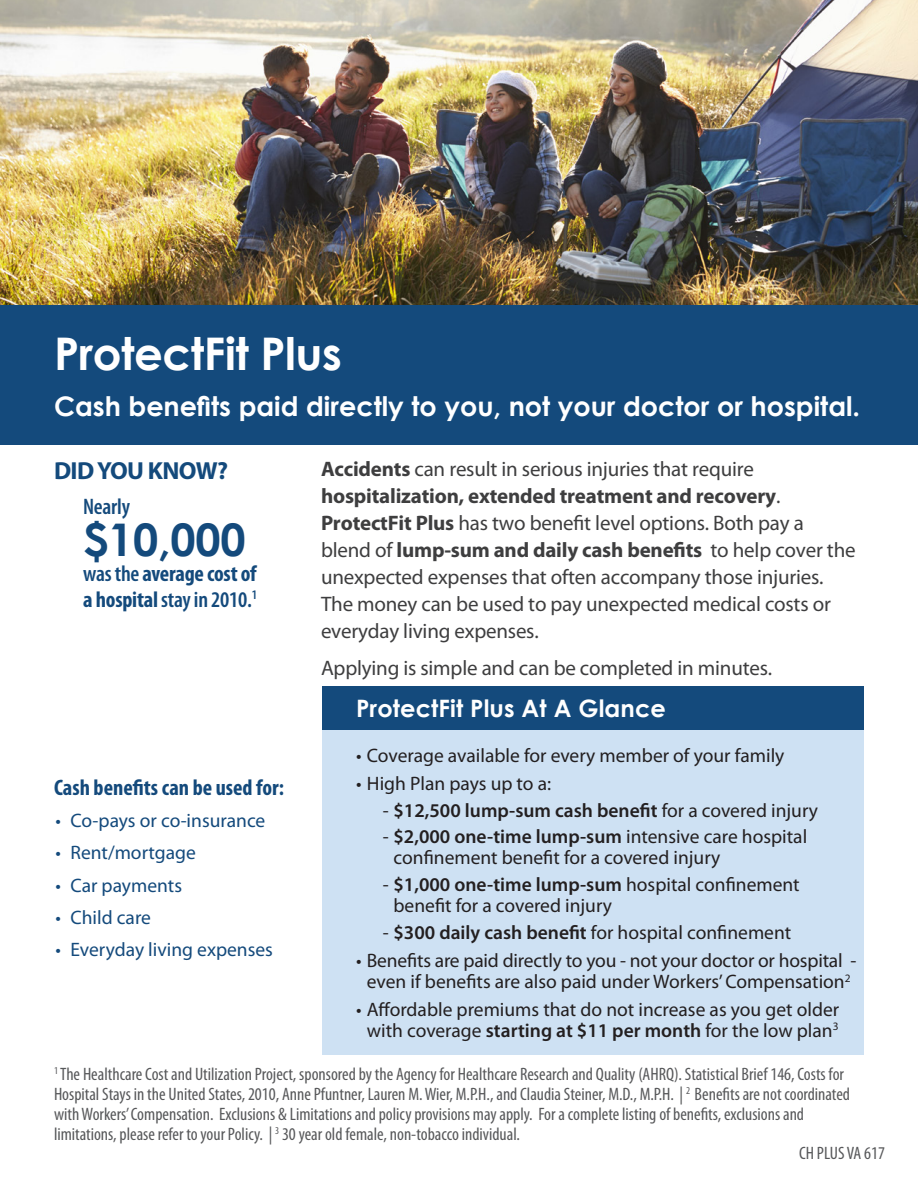
<style>
.page{position:relative;width:918px;height:1188px;background:#fff}
.page>*{position:absolute;margin:0;border:0;box-sizing:border-box;transform-origin:0 0}
.t1{font:700 45px "Century Gothic";letter-spacing:-.01em;color:#fff}
.body{font:700 45px "Century Gothic";color:#144a7c}
.t2{font:700 27px "Century Gothic";color:#fff}
.body-2{font:700 24.75px "Myriad Pro";letter-spacing:-.025em;color:#144a7c}
.t3{font:700 24px "Century Gothic";letter-spacing:.005em;color:#fff}
.body-3{font:700 condensed 22.5px/25.5px "Myriad Pro";color:#144a7c}
.body-4{font:600 condensed 22.5px "Myriad Pro";letter-spacing:-.01em;color:#144a7c}
.t4{font:21px/27px "Myriad Pro";letter-spacing:-.01em;color:#3e3e3f}
.t5{font:19.5px/21px "Myriad Pro";color:#231f20}
.t6{font:19.5px "Myriad Pro";color:#144a7c}
.t7{font:600 19.5px "Myriad Pro";color:#231f20}
.t8{font:condensed 18px/20.2px "Myriad Pro";color:#57585a}
.s1{font-weight:600}
.s2{font-weight:700}
.s3{font-weight:400}
</style>
<div class="page">
<img style="left:0;top:0;width:918px;height:305px">
<div style="left:322px;top:687px;width:542px;height:43px;background:#144a7c"></div>
<div style="left:322px;top:730px;width:542px;height:324px;background:#cee1f3"></div>
<div style="left:0;top:305px;width:918px;height:139px;background:#144a7c"></div>
<p class="t1" style="left:54px;top:319px;width:289px">ProtectFit Plus</p>
<p class="t2" style="left:54px;top:386px;width:808px">Cash benefits paid directly to you, not your doctor or hospital.</p>
<p class="body-2" style="left:54px;top:455px;width:176px">DID YOU KNOW?</p>
<p class="body-4" style="left:83px;top:494px;width:48px">Nearly</p>
<p class="body" style="left:83px;top:505px;width:164px">$10,000</p>
<p class="body-3" style="left:83px;top:560px;width:175px"><span class="s1">was the</span> average cost of a hospital <span class="s1">stay in 2010.</span><sup>1</sup></p>
<p class="body-3" style="left:54px;top:774px;width:232px">Cash benefits can be used for:</p>
<p class="t6" style="left:56px;top:808px;width:211px">• Co-pays or co-insurance</p>
<p class="t6" style="left:56px;top:841px;width:142px">• Rent/mortgage</p>
<p class="t6" style="left:56px;top:873px;width:128px">• Car payments</p>
<p class="t6" style="left:56px;top:905px;width:97px">• Child care</p>
<p class="t6" style="left:56px;top:937px;width:219px">• Everyday living expenses</p>
<p class="t4" style="left:321px;top:455px;width:536px"><span class="s2">Accidents</span> can result in serious injuries that require <span class="s2">hospitalization, extended treatment and recovery</span>.<br><span class="s2">ProtectFit Plus</span> has two benefit level options. Both pay a blend of <span class="s2">lump-sum and daily cash benefits</span> to help cover the unexpected expenses that often accompany those injuries.<br>The money can be used to pay unexpected medical costs or everyday living expenses.</p>
<p class="t4" style="left:321px;top:654px;width:453px">Applying is simple and can be completed in minutes.</p>
<p class="t3" style="left:356px;top:690px;width:311px">ProtectFit Plus At A Glance</p>
<p class="t5" style="left:356px;top:745px;width:430px">• Coverage available for every member of your family</p>
<p class="t5" style="left:356px;top:772px;width:197px">• High Plan pays up to a:</p>
<p class="t7" style="left:383px;top:798px;width:437px"><span class="s3">-</span> $12,500 lump-sum cash benefit <span class="s3">for a covered injury</span></p>
<p class="t5" style="left:394px;top:826px;width:415px;text-indent:-11px">- <span class="s1">$2,000 one-time lump-sum</span> intensive care hospital confinement benefit for a covered injury</p>
<p class="t5" style="left:394px;top:874px;width:408px;text-indent:-11px">- <span class="s1">$1,000 one-time lump-sum</span> hospital confinement benefit for a covered injury</p>
<p class="t5" style="left:383px;top:922px;width:410px">- <span class="s1">$300 daily cash benefit</span> for hospital confinement</p>
<p class="t5" style="left:356px;top:950px;width:502px;text-align:center">• Benefits are paid directly to you - not your doctor or hospital - even if benefits are also paid under Workers’ Compensation<sup>2</sup></p>
<p class="t5" style="left:356px;top:999px;width:485px;text-align:center">• Affordable premiums that do not increase as you get older with coverage <span class="s1">starting at $11 per month</span> for the low plan<sup>3</sup></p>
<p class="t8" style="left:54px;top:1063px;width:798px"><sup>1</sup> The Healthcare Cost and Utilization Project, sponsored by the Agency for Healthcare Research and Quality (AHRQ). Statistical Brief 146, Costs for Hospital Stays in the United States, 2010, Anne Pfuntner, Lauren M. Wier, M.P.H., and Claudia Steiner, M.D., M.P.H. | <sup>2</sup> Benefits are not coordinated with Workers’ Compensation. Exclusions &amp; Limitations and policy provisions may apply. For a complete listing of benefits, exclusions and limitations, please refer to your Policy. | <sup>3</sup> 30 year old female, non-tobacco individual.</p>
<p class="t8" style="left:799px;top:1143px;width:87px">CH PLUS VA 617</p>
</div>
